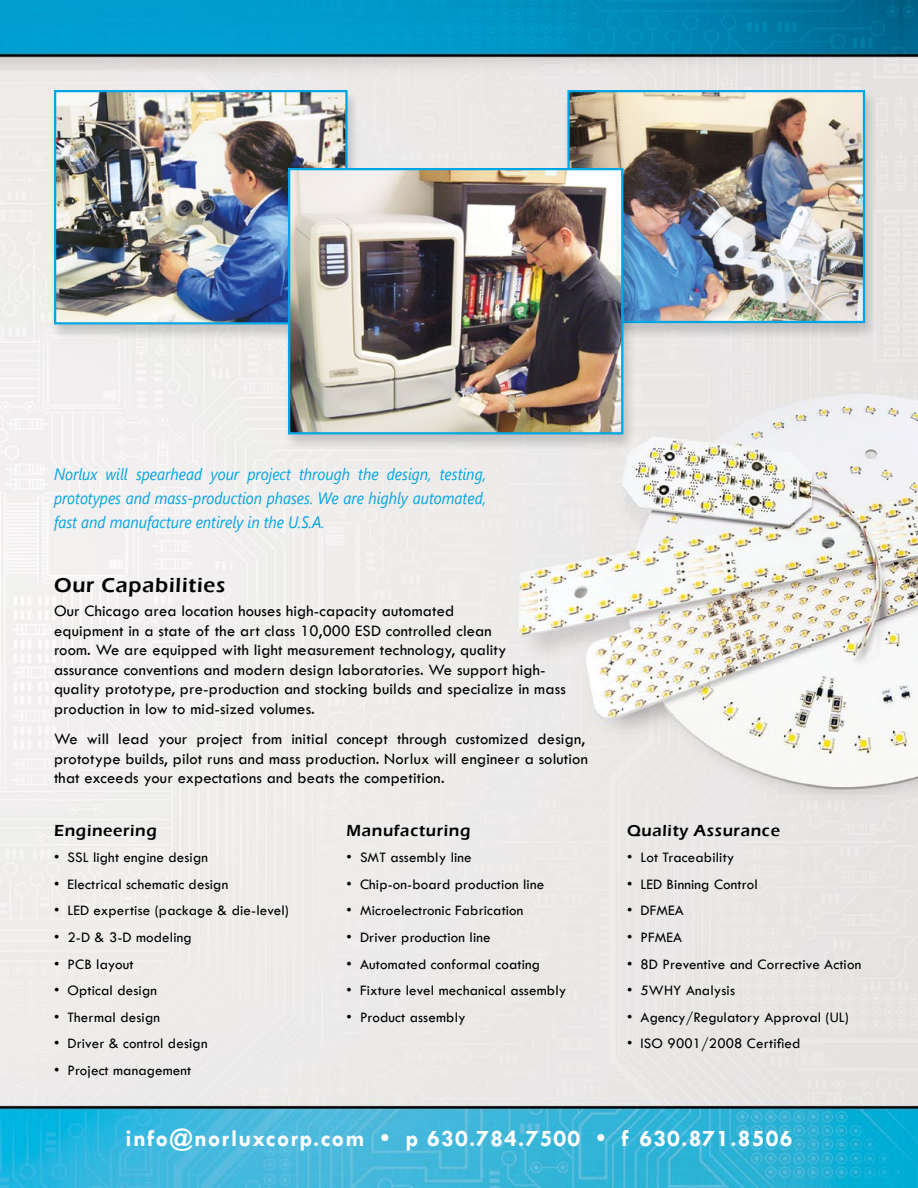
<style>
.page{position:relative;width:918px;height:1188px;background:#fff}
.page>*{position:absolute;margin:0;border:0;box-sizing:border-box;transform-origin:0 0}
.t1{font:700 24px "Tw Cen";letter-spacing:.05em;color:#fff}
.t2{font:600 21px "Eras ITC";letter-spacing:.04em;color:#000}
.t3{font:16.5px/19.5px "Tw Cen";letter-spacing:.01em;color:#000}
.t4{font:italic 16.5px/24px "Segoe UI";color:#00a5e3;text-align:justify;scale:.9 1}
.t5{font:600 16.5px "Eras ITC";letter-spacing:.04em;color:#000}
.t6{font:15px "Tw Cen";letter-spacing:.01em;color:#000}
</style>
<div class="page">
<img style="left:0;top:0;width:918px;height:1188px">
<div style="left:49px;top:89px;width:312px;height:253px;background:#000;opacity:.18"></div>
<img style="left:57px;top:93px;width:288px;height:228px">
<div style="left:54px;top:90px;width:294px;height:234px;border:2px solid #00a5e3"></div>
<div style="left:563px;top:89px;width:315px;height:251px;background:#000;opacity:.18"></div>
<img style="left:570px;top:93px;width:292px;height:227px">
<div style="left:567px;top:90px;width:298px;height:233px;border:2px solid #00a5e3"></div>
<div style="left:283px;top:167px;width:354px;height:285px;background:#000;opacity:.18"></div>
<img style="left:291px;top:171px;width:329px;height:260px">
<div style="left:288px;top:168px;width:335px;height:266px;border:2px solid #00a5e3"></div>
<p class="t4" style="left:54px;top:461px;width:481px">Norlux will spearhead your project through the design, testing, prototypes and mass-production phases. We are highly automated, fast and manufacture entirely in the U.S.A.</p>
<p class="t2" style="left:54px;top:573px;width:173px">Our Capabilities</p>
<p class="t3" style="left:54px;top:601px;width:513px">Our Chicago area location houses high-capacity automated<br>equipment in a state of the art class 10,000 ESD controlled clean<br>room. We are equipped with light measurement technology, quality assurance conventions and modern design laboratories. We support high&shy;quality prototype, pre-production and stocking builds and specialize in mass production in low to mid-sized volumes.</p>
<p class="t3" style="left:54px;top:729px;width:535px">We will lead your project from initial concept through customized design, prototype builds, pilot runs and mass production. Norlux will engineer a solution that exceeds your expectations and beats the competition.</p>
<p class="t5" style="left:54px;top:821px;width:104px">Engineering</p>
<p class="t6" style="left:54px;top:849px;width:156px">• SSL light engine design</p>
<p class="t6" style="left:54px;top:875px;width:176px">• Electrical schematic design</p>
<p class="t6" style="left:54px;top:902px;width:237px">• LED expertise (package &amp; die-level)</p>
<p class="t6" style="left:54px;top:928px;width:139px">• 2-D &amp; 3-D modeling</p>
<p class="t6" style="left:54px;top:955px;width:81px">• PCB layout</p>
<p class="t6" style="left:54px;top:981px;width:105px">• Optical design</p>
<p class="t6" style="left:54px;top:1008px;width:108px">• Thermal design</p>
<p class="t6" style="left:54px;top:1034px;width:155px">• Driver &amp; control design</p>
<p class="t6" style="left:54px;top:1061px;width:139px">• Project management</p>
<p class="t5" style="left:346px;top:821px;width:126px">Manufacturing</p>
<p class="t6" style="left:346px;top:849px;width:127px">• SMT assembly line</p>
<p class="t6" style="left:346px;top:875px;width:199px">• Chip-on-board production line</p>
<p class="t6" style="left:346px;top:902px;width:179px">• Microelectronic Fabrication</p>
<p class="t6" style="left:346px;top:928px;width:146px">• Driver production line</p>
<p class="t6" style="left:346px;top:955px;width:195px">• Automated conformal coating</p>
<p class="t6" style="left:346px;top:981px;width:221px">• Fixture level mechanical assembly</p>
<p class="t6" style="left:346px;top:1008px;width:121px">• Product assembly</p>
<p class="t5" style="left:627px;top:821px;width:154px">Quality Assurance</p>
<p class="t6" style="left:627px;top:849px;width:109px">• Lot Traceability</p>
<p class="t6" style="left:627px;top:875px;width:132px">• LED Binning Control</p>
<p class="t6" style="left:627px;top:902px;width:58px">• DFMEA</p>
<p class="t6" style="left:627px;top:928px;width:57px">• PFMEA</p>
<p class="t6" style="left:627px;top:955px;width:236px">• 8D Preventive and Corrective Action</p>
<p class="t6" style="left:627px;top:981px;width:110px">• 5WHY Analysis</p>
<p class="t6" style="left:627px;top:1008px;width:223px">• Agency/Regulatory Approval (UL)</p>
<p class="t6" style="left:627px;top:1034px;width:175px">• ISO 9001/2008 Certified</p>
<h1 class="t1" style="left:126px;top:1124px;width:668px">info@norluxcorp.com • p 630.784.7500 • f 630.871.8506</h1>
</div>
